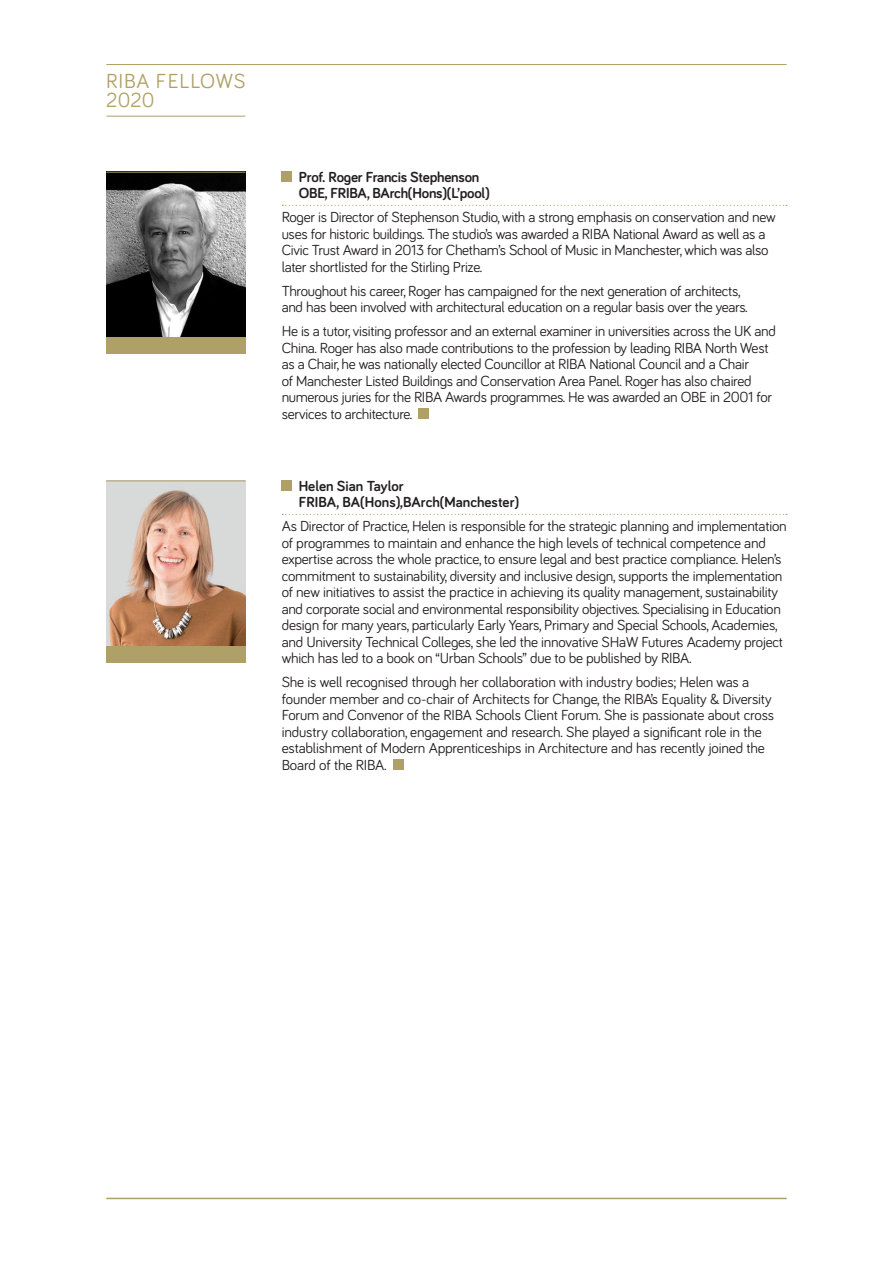
<style>
.page{position:relative;width:893px;height:1263px;background:#fff}
.page>*{position:absolute;margin:0;border:0;box-sizing:border-box;transform-origin:0 0}
.t1{font:21px/19.5px "Bariol";letter-spacing:.035em;color:#afa067}
.t2{font:15px/16.5px "Bariol";letter-spacing:-.02em;color:#231f20}
.rules{font:700 15px/16.5px "Bariol";letter-spacing:-.015em;color:#231f20}
</style>
<div class="page">
<img style="left:106px;top:173px;width:139px;height:165px">
<img style="left:106px;top:481px;width:139px;height:165px">
<svg style="left:282px;top:205px;width:505px;height:1px"></svg>
<svg style="left:282px;top:514px;width:505px;height:1px"></svg>
<div style="left:282px;top:172px;width:10px;height:10px;background:#afa067"></div>
<div style="left:419px;top:409px;width:10px;height:10px;background:#afa067"></div>
<div style="left:282px;top:481px;width:10px;height:10px;background:#afa067"></div>
<div style="left:393px;top:760px;width:10px;height:10px;background:#afa067"></div>
<hr style="left:106px;top:64px;width:681px;height:1px;background:#afa067">
<hr style="left:106px;top:1198px;width:681px;height:1px;background:#afa067">
<hr style="left:106px;top:116px;width:139px;height:1px;background:#afa067">
<div style="left:106px;top:338px;width:139px;height:16px;background:#afa067"></div>
<div style="left:106px;top:646px;width:139px;height:17px;background:#afa067"></div>
<hr style="left:106px;top:172px;width:139px;height:1px;background:#afa067">
<hr style="left:106px;top:480px;width:139px;height:1px;background:#afa067">
<p class="t1" style="left:106px;top:70px;width:141px">RIBA FELLOWS<br>2020</p>
<p class="rules" style="left:299px;top:168px;width:193px">Prof. Roger Francis Stephenson<br>OBE, FRIBA, BArch(Hons)(L’pool)</p>
<p class="t2" style="left:282px;top:208px;width:495px">Roger is Director of Stephenson Studio, with a strong emphasis on conservation and new uses for historic buildings. The studio’s was awarded a RIBA National Award as well as a Civic Trust Award in 2013 for Chetham’s School of Music in Manchester, which was also later shortlisted for the Stirling Prize.</p>
<p class="t2" style="left:282px;top:282px;width:467px">Throughout his career, Roger has campaigned for the next generation of architects, and has been involved with architectural education on a regular basis over the years.</p>
<p class="t2" style="left:282px;top:322px;width:496px">He is a tutor, visiting professor and an external examiner in universities across the UK and China. Roger has also made contributions to the profession by leading RIBA North West as a Chair, he was nationally elected Councillor at RIBA National Council and a Chair<br>of Manchester Listed Buildings and Conservation Area Panel. Roger has also chaired numerous juries for the RIBA Awards programmes. He was awarded an OBE in 2001 for services to architecture.</p>
<p class="rules" style="left:299px;top:477px;width:222px">Helen Sian Taylor<br>FRIBA, BA(Hons),BArch(Manchester)</p>
<p class="t2" style="left:282px;top:517px;width:506px">As Director of Practice, Helen is responsible for the strategic planning and implementation of programmes to maintain and enhance the high levels of technical competence and expertise across the whole practice, to ensure legal and best practice compliance. Helen’s commitment to sustainability, diversity and inclusive design, supports the implementation of new initiatives to assist the practice in achieving its quality management, sustainability and corporate social and environmental responsibility objectives. Specialising in Education design for many years, particularly Early Years, Primary and Special Schools, Academies, and University Technical Colleges, she led the innovative SHaW Futures Academy project which has led to a book on “Urban Schools” due to be published by RIBA.</p>
<p class="t2" style="left:282px;top:673px;width:494px">She is well recognised through her collaboration with industry bodies; Helen was a founder member and co-chair of Architects for Change, the RIBA’s Equality &amp; Diversity Forum and Convenor of the RIBA Schools Client Forum. She is passionate about cross industry collaboration, engagement and research. She played a significant role in the establishment of Modern Apprenticeships in Architecture and has recently joined the Board of the RIBA.</p>
</div>
